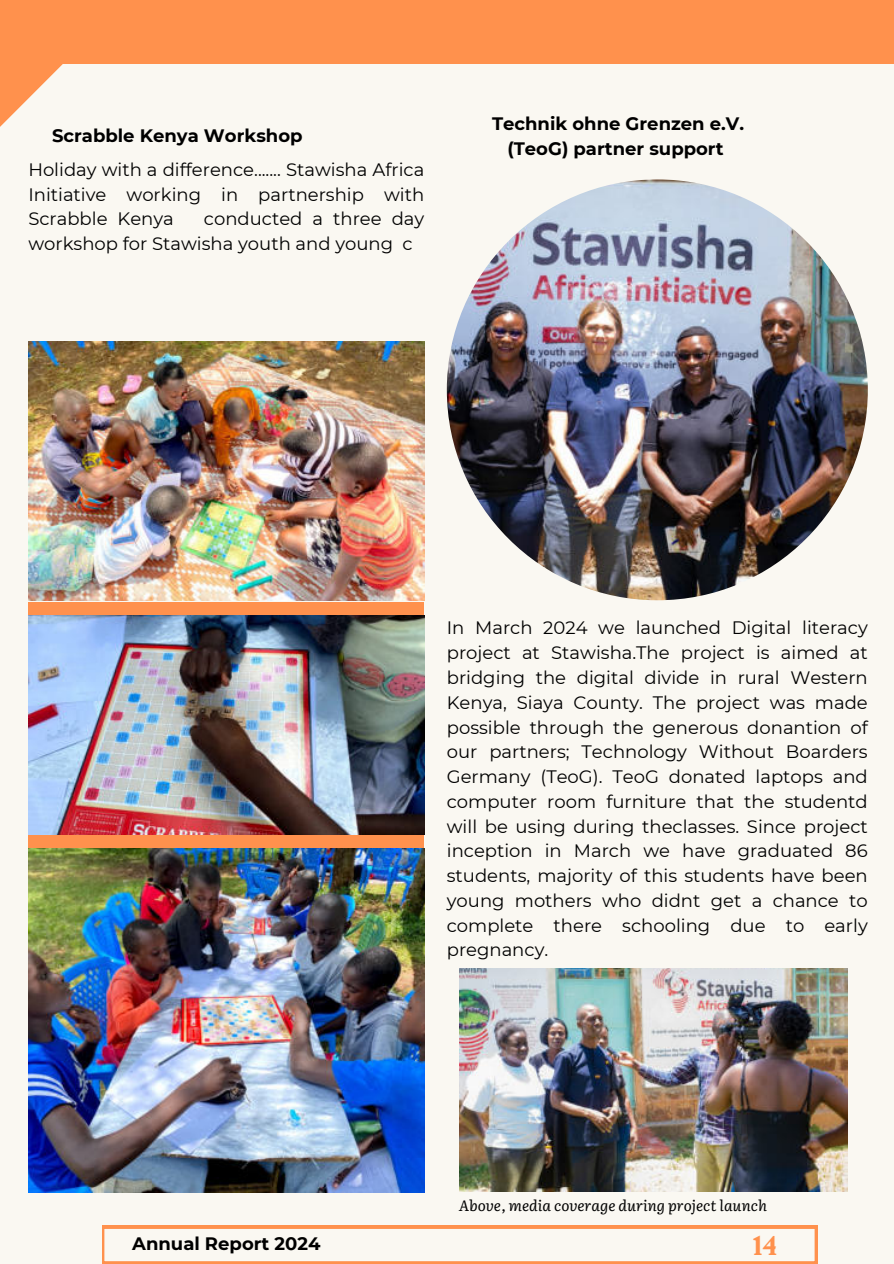
<style>
.page{position:relative;width:894px;height:1264px;background:#fff}
.page>*{position:absolute;margin:0;border:0;box-sizing:border-box;transform-origin:0 0}
.t1{font:700 30.75px "Boston Angel";color:#ff914d}
.t2{font:18px/24.8px "Montserrat";color:#000;text-align:justify}
.t3{font:700 18px/24.8px "Montserrat";color:#000;text-align:center}
.t4{font:italic 15px "Literata";color:#000}
</style>
<div class="page">
<div style="left:0;top:0;width:893px;height:1263px;background:#faf8f2"></div>
<svg style="left:0;top:64px;width:63px;height:63px"></svg>
<div style="left:0;top:0;width:893px;height:64px;background:#ff914d"></div>
<img style="left:28px;top:615px;width:396px;height:219px">
<img style="left:28px;top:848px;width:396px;height:343px">
<div style="left:28px;top:834px;width:396px;height:13px;background:#ff914d"></div>
<img style="left:446px;top:179px;width:421px;height:421px;border-radius:50%">
<svg style="left:102px;top:1225px;width:715px;height:38px"></svg>
<img style="left:28px;top:342px;width:396px;height:259px">
<div style="left:28px;top:602px;width:396px;height:13px;background:#ff914d"></div>
<img style="left:459px;top:968px;width:388px;height:223px">
<p class="t3" style="left:52px;top:122px;width:252px">Scrabble Kenya Workshop</p>
<p class="t2" style="left:28px;top:156px;width:397px">Holiday with a difference....... Stawisha Africa Initiative working in partnership with Scrabble Kenya</p>
<p class="t2" style="left:28px;top:206px;width:397px;text-indent:175px">conducted a three day workshop for Stawisha youth and young c</p>
<p class="t3" style="left:492px;top:110px;width:253px">Technik ohne Grenzen e.V. (TeoG) partner support</p>
<p class="t2" style="left:446px;top:615px;width:422px">In March 2024 we launched Digital literacy project at Stawisha.The project is aimed at bridging the digital divide in rural Western Kenya, Siaya County. The project was made possible through the generous donantion of our partners; Technology Without Boarders Germany (TeoG). TeoG donated laptops and computer room furniture that the studentd will be using during theclasses. Since project inception in March we have graduated 86 students, majority of this students have been young mothers who didnt get a chance to complete there schooling due to early pregnancy.</p>
<p class="t4" style="left:458px;top:1194px;width:309px">Above, media coverage during project launch</p>
<p class="t3" style="left:132px;top:1229px;width:189px">Annual Report 2024</p>
<h1 class="t1" style="left:752px;top:1226px;width:25px">14</h1>
</div>
